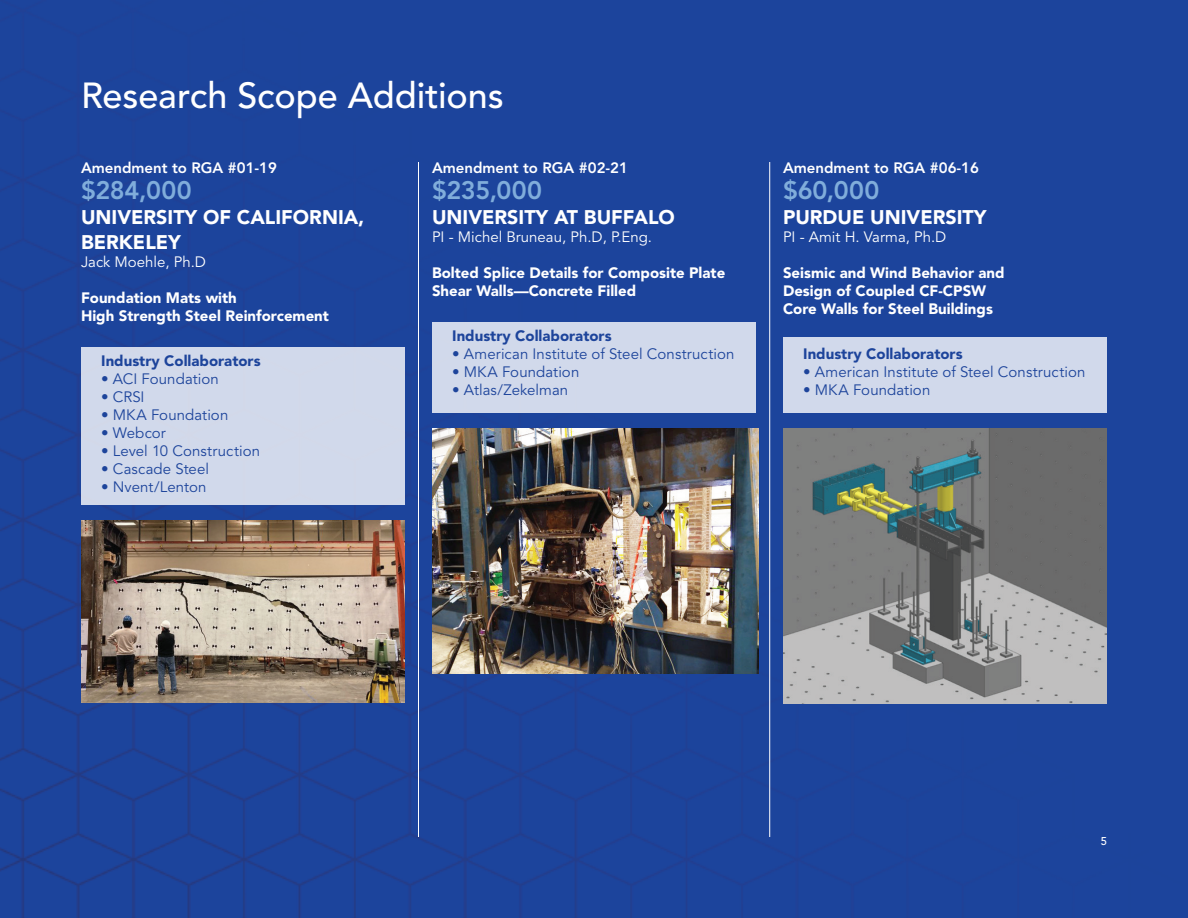
<style>
.page{position:relative;width:1188px;height:918px;background:#1c449c}
.page>*{position:absolute;margin:0;border:0;box-sizing:border-box;transform-origin:0 0}
.t1{font:500 36px "Avenir LT Std";color:#fff}
.t2{font:800 25.2px "Avenir LT Std";letter-spacing:.015em;color:#80addb}
.t3{font:900 19.65px/25.2px "Avenir LT Std";color:#fff}
.t4{font:15px "Avenir LT Std";letter-spacing:.005em;color:#1d449b}
.t5{font:900 15px/18px "Avenir LT Std";color:#fff}
.t6{font:900 15px "Avenir LT Std";color:#1d449b}
.t7{font:15px "Avenir LT Std";color:#fff}
.t8{font:800 15px "Avenir LT Std";color:#fff}
.t9{font:500 11.25px "Avenir LT Std";color:#fff}
</style>
<div class="page">
<div style="left:81px;top:347px;width:324px;height:157px;background:#d1d9eb"></div>
<div style="left:783px;top:337px;width:324px;height:76px;background:#d1d9eb"></div>
<div style="left:432px;top:322px;width:324px;height:91px;background:#d1d9eb"></div>
<hr style="left:418px;top:162px;width:1px;height:675px;background:#fff">
<hr style="left:769px;top:162px;width:1px;height:675px;background:#fff">
<img style="left:81px;top:520px;width:324px;height:182px">
<img style="left:432px;top:429px;width:326px;height:244px">
<img style="left:783px;top:429px;width:324px;height:275px">
<h1 class="t1" style="left:81px;top:75px;width:424px">Research Scope Additions</h1>
<p class="t8" style="left:81px;top:159px;width:198px">Amendment to RGA #01-19</p>
<h2 class="t2" style="left:81px;top:175px;width:112px">$284,000</h2>
<h3 class="t3" style="left:81px;top:204px;width:285px">UNIVERSITY OF CALIFORNIA,<br>BERKELEY</h3>
<p class="t7" style="left:81px;top:253px;width:127px">Jack Moehle, Ph.D</p>
<p class="t5" style="left:81px;top:289px;width:250px">Foundation Mats with<br>High Strength Steel Reinforcement</p>
<p class="t6" style="left:101px;top:352px;width:161px">Industry Collaborators</p>
<p class="t4" style="left:101px;top:370px;width:119px">• ACI Foundation</p>
<p class="t4" style="left:101px;top:388px;width:45px">• CRSI</p>
<p class="t4" style="left:101px;top:406px;width:129px">• MKA Foundation</p>
<p class="t4" style="left:101px;top:424px;width:66px">• Webcor</p>
<p class="t4" style="left:101px;top:442px;width:160px">• Level 10 Construction</p>
<p class="t4" style="left:101px;top:460px;width:109px">• Cascade Steel</p>
<p class="t4" style="left:101px;top:478px;width:107px">• Nvent/Lenton</p>
<p class="t8" style="left:432px;top:159px;width:198px">Amendment to RGA #02-21</p>
<h2 class="t2" style="left:432px;top:175px;width:112px">$235,000</h2>
<h3 class="t3" style="left:432px;top:204px;width:244px">UNIVERSITY AT BUFFALO</h3>
<p class="t7" style="left:432px;top:228px;width:222px">PI - Michel Bruneau, Ph.D, P.Eng.</p>
<p class="t5" style="left:432px;top:264px;width:295px">Bolted Splice Details for Composite Plate<br>Shear Walls—Concrete Filled</p>
<p class="t6" style="left:452px;top:327px;width:161px">Industry Collaborators</p>
<p class="t4" style="left:452px;top:345px;width:284px">• American Institute of Steel Construction</p>
<p class="t4" style="left:452px;top:363px;width:129px">• MKA Foundation</p>
<p class="t4" style="left:452px;top:381px;width:117px">• Atlas/Zekelman</p>
<p class="t8" style="left:783px;top:159px;width:198px">Amendment to RGA #06-16</p>
<h2 class="t2" style="left:783px;top:175px;width:98px">$60,000</h2>
<h3 class="t3" style="left:783px;top:204px;width:205px">PURDUE UNIVERSITY</h3>
<p class="t7" style="left:783px;top:228px;width:165px">PI - Amit H. Varma, Ph.D</p>
<p class="t5" style="left:783px;top:264px;width:223px">Seismic and Wind Behavior and<br>Design of Coupled CF-CPSW<br>Core Walls for Steel Buildings</p>
<p class="t6" style="left:803px;top:345px;width:161px">Industry Collaborators</p>
<p class="t4" style="left:803px;top:363px;width:284px">• American Institute of Steel Construction</p>
<p class="t4" style="left:803px;top:381px;width:129px">• MKA Foundation</p>
<p class="t9" style="left:1101px;top:835px;width:8px">5</p>
</div>
